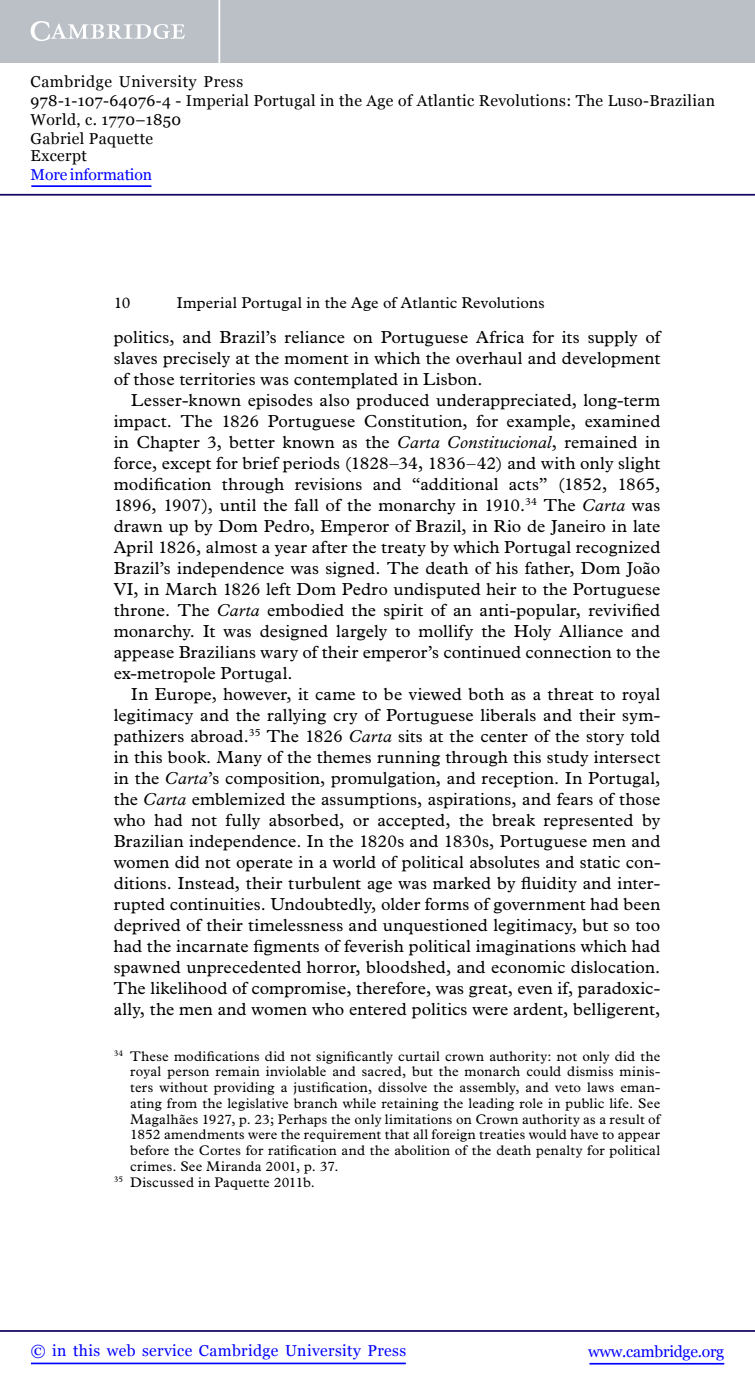
<style>
.page{position:relative;width:755px;height:1390px;background:#fff}
.page>*{position:absolute;margin:0;border:0;box-sizing:border-box;transform-origin:0 0}
.t1{font:17.5px/21px "Plantin Std";letter-spacing:.005em;color:#000;text-align:justify}
.t2{font:15.75px/18.6px "Georgia";letter-spacing:.025em;color:#000}
.t3{font:15.75px "Plantin Std";letter-spacing:.015em;color:#000}
.t4{font:15.75px "Georgia";letter-spacing:.025em;color:#00f}
.t5{font:15.75px "Georgia";letter-spacing:-.015em;color:#00f}
.t6{font:15.75px "Georgia";letter-spacing:-.01em;color:#00f}
.t7{font:14px "Plantin Std";letter-spacing:.02em;color:#000}
.s1{font-style:italic}
</style>
<div class="page">
<hr style="left:589px;top:1363px;width:134px;height:1px;background:#00f">
<hr style="left:0;top:1330px;width:754px;height:2px;background:#150666">
<hr style="left:31px;top:1362px;width:374px;height:2px;background:#00f">
<div style="left:0;top:0;width:754px;height:63px;background:#bac0c6"></div>
<svg style="left:31px;top:21px;width:154px;height:20px"></svg>
<hr style="left:218px;top:0;width:2px;height:63px;background:#fff">
<hr style="left:0;top:194px;width:754px;height:2px;background:#150666">
<hr style="left:31px;top:185px;width:120px;height:2px;background:#00f">
<p class="t2" style="left:31px;top:73px;width:685px">Cambridge University Press<br>978-1-107-64076-4 - Imperial Portugal in the Age of Atlantic Revolutions: The Luso-Brazilian World, c. 1770–1850<br>Gabriel Paquette<br>Excerpt</p>
<p class="t6" style="left:31px;top:165px;width:123px">More information</p>
<p class="t3" style="left:114px;top:297px;width:18px">10</p>
<p class="t3" style="left:177px;top:297px;width:369px">Imperial Portugal in the Age of Atlantic Revolutions</p>
<p class="t1" style="left:114px;top:328px;width:548px">politics, and Brazil’s reliance on Portuguese Africa for its supply of slaves precisely at the moment in which the overhaul and development of those territories was contemplated in Lisbon.</p>
<p class="t1" style="left:114px;top:391px;width:548px;text-indent:18px">Lesser-known episodes also produced underappreciated, long-term impact. The 1826 Portuguese Constitution, for example, examined in Chapter 3 , better known as the <span class="s1">Carta Constitucional</span>, remained in force, except for brief periods (1828–34, 1836–42) and with only slight modification through revisions and “additional acts” (1852, 1865, 1896, 1907), until the fall of the monarchy in 1910. <sup>34</sup> The <span class="s1">Carta</span> was drawn up by Dom Pedro, Emperor of Brazil, in Rio de Janeiro in late April 1826, almost a year after the treaty by which Portugal recognized Brazil’s independence was signed. The death of his father, Dom Jo ã o VI, in March 1826 left Dom Pedro undisputed heir to the Portuguese throne. The <span class="s1">Carta</span> embodied the spirit of an anti-popular, revivified monarchy. It was designed largely to mollify the Holy Alliance and appease Brazilians wary of their emperor’s continued connection to the ex-metropole Portugal.</p>
<p class="t1" style="left:114px;top:685px;width:548px;text-indent:18px">In Europe, however, it came to be viewed both as a threat to royal legitimacy and the rallying cry of Portuguese liberals and their sym&shy;pathizers abroad. <sup>35</sup> The 1826 <span class="s1">Carta</span> sits at the center of the story told in this book. Many of the themes running through this study intersect in the <span class="s1">Carta</span>’s composition, promulgation, and reception. In Portugal, the <span class="s1">Carta</span> emblemized the assumptions, aspirations, and fears of those who had not fully absorbed, or accepted, the break represented by Brazilian independence. In the 1820s and 1830s, Portuguese men and women did not operate in a world of political absolutes and static con&shy;ditions. Instead, their turbulent age was marked by fluidity and inter&shy;rupted continuities. Undoubtedly, older forms of government had been deprived of their timelessness and unquestioned legitimacy, but so too had the incarnate figments of feverish political imaginations which had spawned unprecedented horror, bloodshed, and economic dislocation.<br>The likelihood of compromise, therefore, was great, even if, paradoxic&shy;ally, the men and women who entered politics were ardent, belligerent,</p>
<p class="t7" style="left:114px;top:1051px;width:547px"><sup>34</sup> These modifications did not significantly curtail crown authority: not only did the</p>
<p class="t7" style="left:130px;top:1067px;width:531px">royal person remain inviolable and sacred, but the monarch could dismiss minis-</p>
<p class="t7" style="left:130px;top:1082px;width:531px">ters without providing a justification, dissolve the assembly, and veto laws eman-</p>
<p class="t7" style="left:130px;top:1098px;width:531px">ating from the legislative branch while retaining the leading role in public life. See</p>
<p class="t7" style="left:130px;top:1114px;width:531px">Magalh ã es 1927, p. 23; Perhaps the only limitations on Crown authority as a result of</p>
<p class="t7" style="left:130px;top:1130px;width:531px">1852 amendments were the requirement that all foreign treaties would have to appear</p>
<p class="t7" style="left:130px;top:1145px;width:531px">before the Cortes for ratification and the abolition of the death penalty for political</p>
<p class="t7" style="left:130px;top:1161px;width:210px">crimes. See Miranda 2001 , p. 37.</p>
<p class="t7" style="left:114px;top:1177px;width:202px"><sup>35</sup> Discussed in Paquette 2011b .</p>
<p class="t4" style="left:31px;top:1341px;width:376px">© in this web service Cambridge University Press</p>
<p class="t5" style="left:587px;top:1341px;width:137px">www.cambridge.org</p>
</div>
